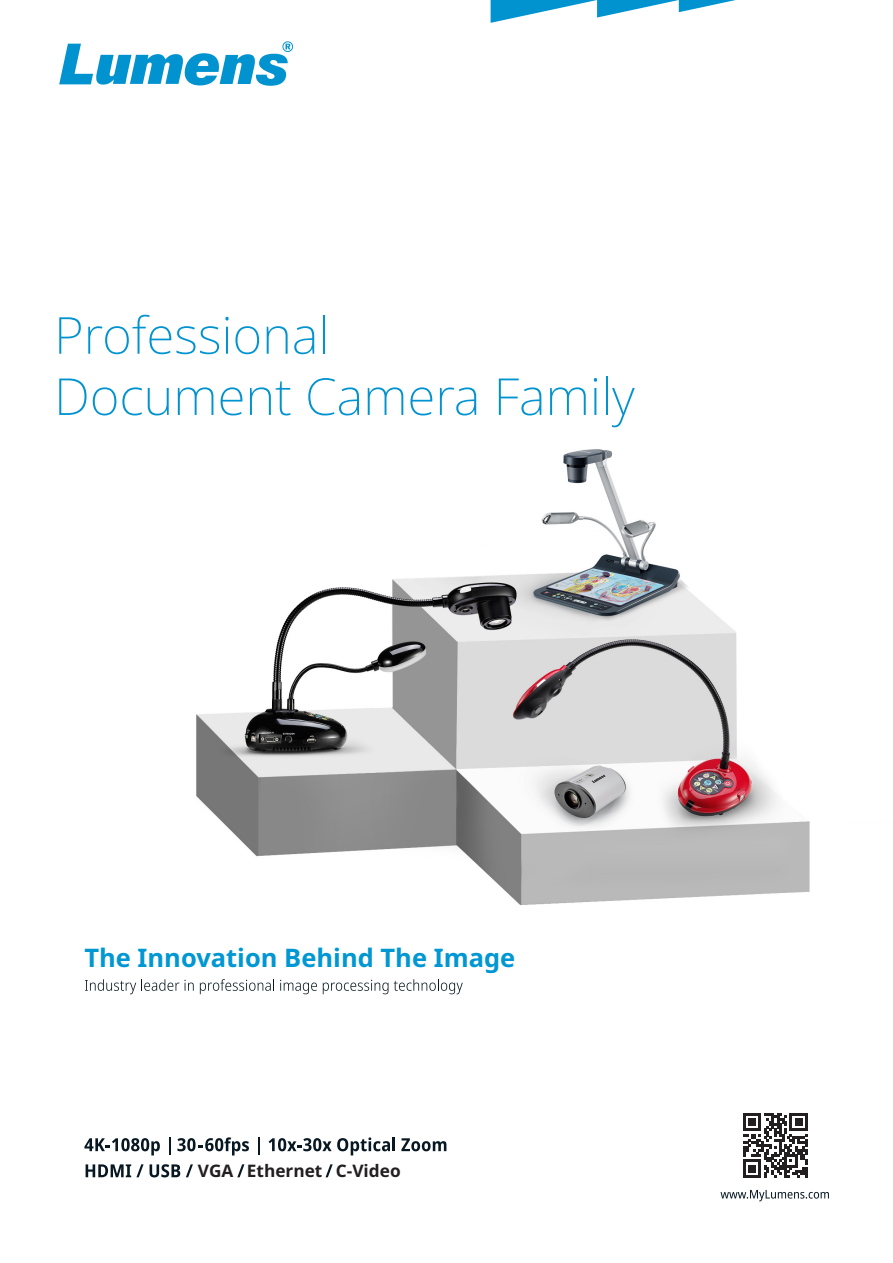
<style>
.page{position:relative;width:893px;height:1263px;background:#fff}
.page>*{position:absolute;margin:0;border:0;box-sizing:border-box;transform-origin:0 0}
.model{font:200 51px/61.2px "Noto Sans";color:#0093d0}
.Accessory-feature{font:700 25.5px "Noto Sans";color:#0097d3}
.model-2{font:700 17.25px "Noto Sans";color:#231f20}
</style>
<div class="page">
<img style="left:196px;top:449px;width:614px;height:456px">
<svg style="left:491px;top:0;width:245px;height:23px"></svg>
<svg style="left:59px;top:41px;width:234px;height:45px"></svg>
<svg style="left:84px;top:1138px;width:76px;height:17px"></svg>
<svg style="left:169px;top:1137px;width:2px;height:18px"></svg>
<svg style="left:258px;top:1137px;width:2px;height:18px"></svg>
<svg style="left:177px;top:1137px;width:72px;height:18px"></svg>
<svg style="left:269px;top:1137px;width:126px;height:18px"></svg>
<svg style="left:401px;top:1138px;width:45px;height:13px"></svg>
<svg style="left:86px;top:1164px;width:58px;height:13px"></svg>
<svg style="left:150px;top:1164px;width:30px;height:13px"></svg>
<svg style="left:186px;top:1164px;width:7px;height:13px"></svg>
<svg style="left:237px;top:1164px;width:7px;height:13px"></svg>
<svg style="left:326px;top:1164px;width:7px;height:13px"></svg>
<svg style="left:720px;top:1190px;width:109px;height:11px"></svg>
<svg style="left:85px;top:979px;width:109px;height:15px"></svg>
<svg style="left:200px;top:979px;width:74px;height:15px"></svg>
<svg style="left:280px;top:980px;width:37px;height:14px"></svg>
<svg style="left:323px;top:980px;width:65px;height:14px"></svg>
<svg style="left:394px;top:979px;width:69px;height:15px"></svg>
<svg style="left:743px;top:1113px;width:65px;height:64px"></svg>
<p class="model" style="left:54px;top:306px;width:582px">Professional<br>Document Camera Family</p>
<p class="Accessory-feature" style="left:84px;top:940px;width:432px">The Innovation Behind The Image</p>
<p class="model-2" style="left:198px;top:1158px;width:204px">VGA Ethernet C-Video</p>
</div>
